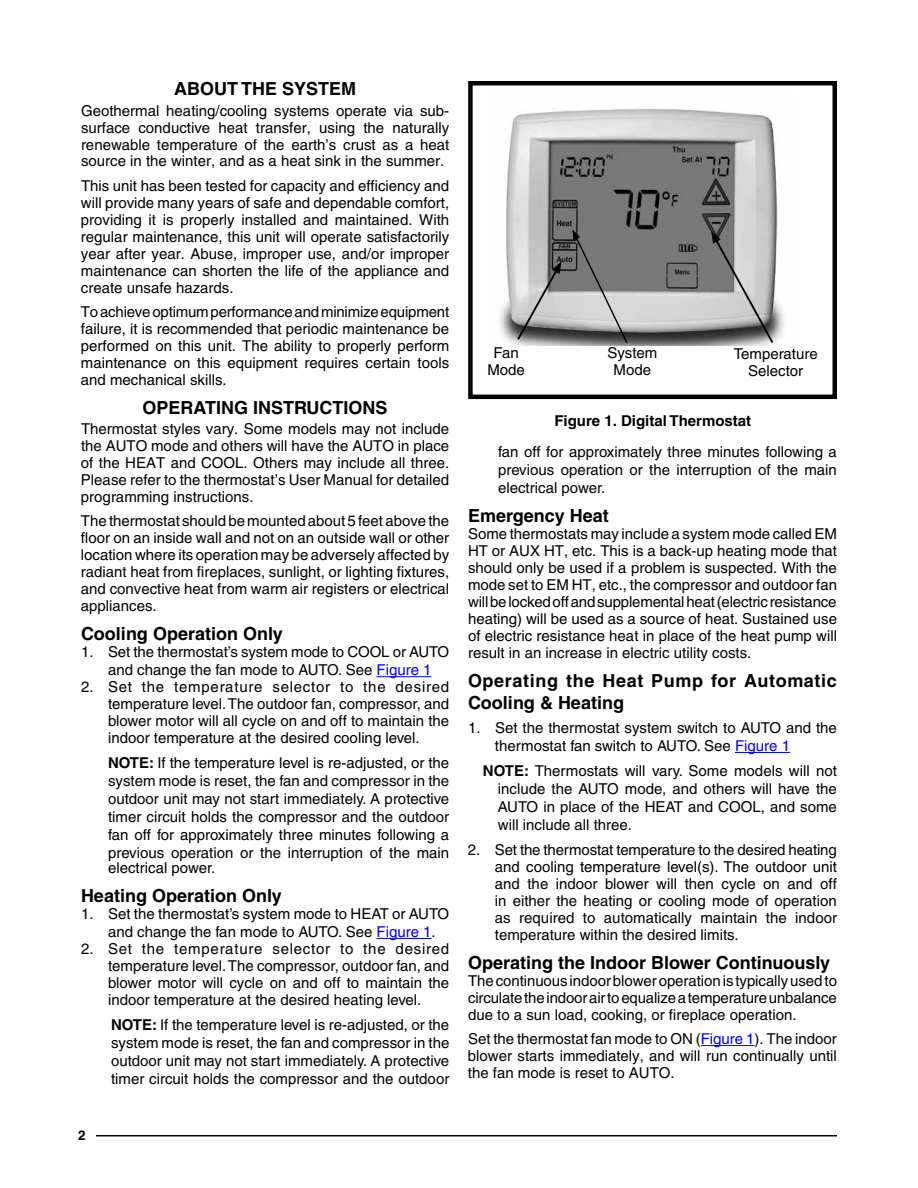
<style>
.page{position:relative;width:918px;height:1188px;background:#fff}
.page>*{position:absolute;margin:0;border:0;box-sizing:border-box;transform-origin:0 0}
.t1{font:700 18px/21.6px "Helvetica";color:#000}
.t2{font:15px/17px "Helvetica";color:#000;text-align:justify}
.t3{font:700 15px "Helvetica";color:#000}
.t4{font:700 13.5px "Helvetica";color:#000}
.s1{color:#00f}
.s2{font-weight:700}
</style>
<div class="page">
<hr style="left:96px;top:1135px;width:741px;height:1px;background:#000">
<hr style="left:377px;top:676px;width:55px;height:1px;background:#00f">
<hr style="left:377px;top:938px;width:55px;height:1px;background:#00f">
<hr style="left:735px;top:752px;width:55px;height:1px;background:#00f">
<hr style="left:701px;top:1045px;width:54px;height:1px;background:#00f">
<img style="left:500px;top:108px;width:285px;height:237px">
<div style="left:468px;top:81px;width:369px;height:318px;border:4px solid #000"></div>
<svg style="left:516px;top:261px;width:46px;height:81px;background:#a4a4a4"></svg>
<svg style="left:572px;top:230px;width:57px;height:114px;background:#8c8c8c"></svg>
<svg style="left:711px;top:231px;width:64px;height:114px;background:#a0a0a0"></svg>
<p class="t1" style="left:174px;top:78px;width:184px">About the System</p>
<p class="t2" style="left:81px;top:102px;width:370px">Geothermal heating/cooling systems operate via sub&shy;surface conductive heat transfer, using the naturally renewable temperature of the earth’s crust as a heat source in the winter, and as a heat sink in the summer.</p>
<p class="t2" style="left:81px;top:177px;width:370px">This unit has been tested for capacity and efficiency and will provide many years of safe and dependable comfort, providing it is properly installed and maintained. With regular maintenance, this unit will operate satisfactorily year after year. Abuse, improper use, and/or improper maintenance can shorten the life of the appliance and create unsafe hazards.</p>
<p class="t2" style="left:81px;top:303px;width:370px">Toachieveoptimumperformanceandminimizeequipment failure, it is recommended that periodic maintenance be performed on this unit. The ability to properly perform maintenance on this equipment requires certain tools and mechanical skills.</p>
<p class="t1" style="left:143px;top:397px;width:39px">OPERAT</p>
<p class="t1" style="left:216px;top:397px;width:80px">ING INSTRU</p>
<p class="t1" style="left:320px;top:397px;width:70px">CTIONS</p>
<p class="t2" style="left:81px;top:420px;width:370px">Thermostat styles vary. Some models may not include the AUTO mode and others will have the AUTO in place of the HEAT and COOL. Others may include all three.<br>Please refer to the thermostat’s User Manual for detailed programming instructions.</p>
<p class="t2" style="left:81px;top:513px;width:370px">The thermostat should be mounted about 5 feet above the floor on an inside wall and not on an outside wall or other location where its operation may be adversely affected by radiant heat from fireplaces, sunlight, or lighting fixtures, and convective heat from warm air registers or electrical appliances.</p>
<p class="t1" style="left:81px;top:623px;width:203px">Cooling Operation Only</p>
<p class="t2" style="left:108px;top:643px;width:343px;line-height:18px;text-indent:-27px">1. Set the thermostat’s system mode to COOL or AUTO and change the fan mode to AUTO. See <span class="s1">Figure 1</span></p>
<p class="t2" style="left:108px;top:678px;width:343px;text-indent:-27px">2. Set the temperature selector to the desired temperature level.The outdoor fan, compressor, and blower motor will all cycle on and off to maintain the indoor temperature at the desired cooling level.</p>
<p class="t3" style="left:108px;top:754px;width:22px">NOTE</p>
<p class="t2" style="left:108px;top:754px;width:343px;line-height:18px;text-indent:41px"><span class="s2">:</span> If the temperature level is re-adjusted, or the system mode is reset, the fan and compressor in the outdoor unit may not start immediately. A protective timer circuit holds the compressor and the outdoor fan off for approximately three minutes following a previous operation or the interruption of the main</p>
<p class="t2" style="left:108px;top:859px;width:109px">electrical power.</p>
<p class="t1" style="left:81px;top:885px;width:202px">Heating Operation Only</p>
<p class="t2" style="left:108px;top:905px;width:343px;line-height:18px;text-indent:-27px">1. Set the thermostat’s system mode to HEAT or AUTO and change the fan mode to AUTO. See <span class="s1">Figure 1</span>.</p>
<p class="t2" style="left:108px;top:940px;width:343px;text-indent:-27px">2. Set the temperature selector to the desired temperature level.The compressor, outdoor fan, and blower motor will cycle on and off to maintain the indoor temperature at the desired heating level.</p>
<p class="t3" style="left:111px;top:1016px;width:22px">NOTE</p>
<p class="t2" style="left:111px;top:1016px;width:340px;line-height:18px;text-indent:41px"><span class="s2">:</span> If the temperature level is re-adjusted, or the system mode is reset, the fan and compressor in the outdoor unit may not start immediately. A protective timer circuit holds the compressor and the outdoor</p>
<p class="t4" style="left:78px;top:1127px;width:9px">2</p>
<p class="t2" style="left:607px;top:345px;width:52px;line-height:16.5px;text-align:center">System<br>Mode</p>
<p class="t2" style="left:487px;top:345px;width:39px;line-height:16.5px;text-align:center">Fan<br>Mode</p>
<p class="t2" style="left:734px;top:346px;width:85px;line-height:16.5px;text-align:center">Temperature<br>Selector</p>
<p class="t3" style="left:554px;top:411px;width:198px">Figure 1. Digital Thermostat</p>
<p class="t2" style="left:498px;top:443px;width:340px;line-height:18px">fan off for approximately three minutes following a previous operation or the interruption of the main electrical power.</p>
<p class="t1" style="left:468px;top:505px;width:142px">Emergency Heat</p>
<p class="t2" style="left:468px;top:525px;width:371px">Some thermostats may include a system mode called EM HT or AUX HT, etc. This is a back-up heating mode that should only be used if a problem is suspected. With the mode set to EM HT, etc., the compressor and outdoor fan will be locked off and supplemental heat (electric resistance heating) will be used as a source of heat. Sustained use of electric resistance heat in place of the heat pump will result in an increase in electric utility costs.</p>
<p class="t1" style="left:468px;top:670px;width:370px">Operating the Heat Pump for Automatic<br>Cooling &amp; Heating</p>
<p class="t2" style="left:495px;top:719px;width:344px;line-height:18px;text-indent:-27px">1. Set the thermostat system switch to AUTO and the thermostat fan switch to AUTO. See <span class="s1">Figure 1</span></p>
<p class="t3" style="left:483px;top:762px;width:22px">NOTE</p>
<p class="t2" style="left:498px;top:762px;width:341px;line-height:18px;text-indent:26px"><span class="s2">:</span> Thermostats will vary. Some models will not include the AUTO mode, and others will have the AUTO in place of the HEAT and COOL, and some will include all three.</p>
<p class="t2" style="left:495px;top:841px;width:344px;text-indent:-27px">2. Set the thermostat temperature to the desired heating and cooling temperature level(s). The outdoor unit and the indoor blower will then cycle on and off in either the heating or cooling mode of operation as required to automatically maintain the indoor temperature within the desired limits.</p>
<p class="t1" style="left:468px;top:951px;width:364px">Operating the Indoor Blower Continuously</p>
<p class="t2" style="left:468px;top:972px;width:371px">Thecontinuous indoorbloweroperationis typicallyusedto circulate the indoor air to equalize a temperature unbalance due to a sun load, cooking, or fireplace operation.</p>
<p class="t2" style="left:468px;top:1030px;width:371px">Set the thermostat fan mode to ON (<span class="s1">Figure 1</span>). The indoor blower starts immediately, and will run continually until the fan mode is reset to AUTO.</p>
</div>
